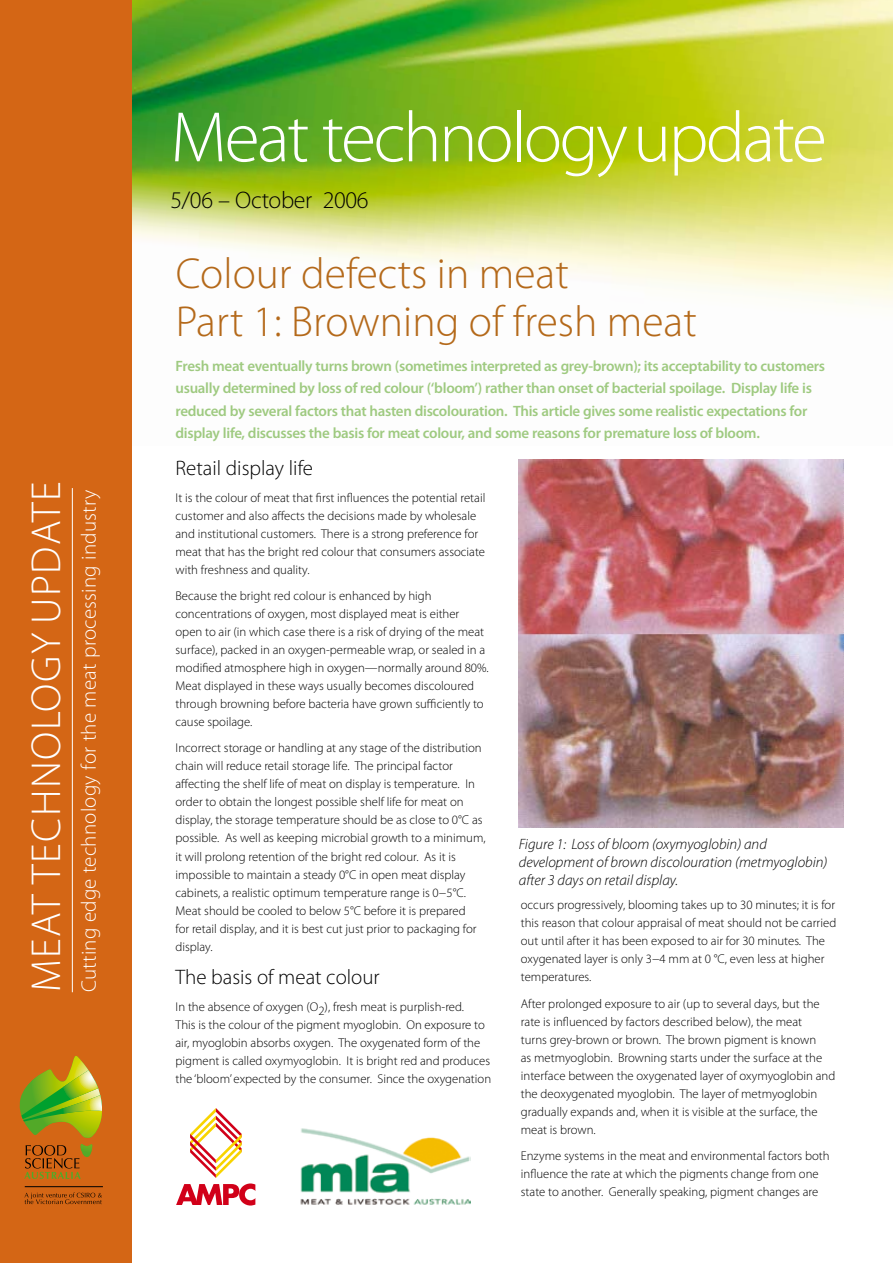
<style>
.page{position:relative;width:893px;height:1263px;background:#fff}
.page>*{position:absolute;margin:0;border:0;box-sizing:border-box;transform-origin:0 0}
.t1{font:300 72px "Myriad Pro";letter-spacing:-.035em;color:#fff}
.t2{font:300 43.5px/48px "Myriad Pro";color:#b4691a}
.t3{font:300 42px "Myriad Pro";letter-spacing:.035em;color:#fff}
.t4{font:300 24px "Myriad Pro";letter-spacing:-.015em;color:#000}
.t5{font:300 21px "Myriad Pro";letter-spacing:.01em;color:#fff}
.t6{font:300 21px "Myriad Pro";color:#000}
.t7{font:600 15px/22.5px "Myriad Pro";letter-spacing:-.02em;color:#9fca81}
.t8{font:italic 300 15px/18px "Myriad Pro";color:#000}
.t9{font:300 12.75px/18px "Myriad Pro";color:#000}
</style>
<div class="page">
<img style="left:132px;top:0;width:761px;height:305px">
<img style="left:300px;top:1128px;width:171px;height:77px">
<svg style="left:176px;top:1108px;width:79px;height:97px"></svg>
<div style="left:0;top:0;width:132px;height:1263px;background:#d46615"></div>
<svg style="left:25px;top:1192px;width:77px;height:12px"></svg>
<hr style="left:25px;top:1186px;width:78px;height:1px;background:#000">
<svg style="left:20px;top:1056px;width:82px;height:123px"></svg>
<hr style="left:72px;top:488px;width:1px;height:504px;background:#fff">
<img style="left:519px;top:459px;width:324px;height:368px">
<h3 class="t3" style="left:21px;top:992px;width:511px;rotate:-90deg">MEAT TECHNOLOGY UPDATE</h3>
<h3 class="t5" style="left:76px;top:992px;width:504px;rotate:-90deg">Cutting edge technology for the meat processing industry</h3>
<h1 class="t1" style="left:171px;top:94px;width:658px">Meat technologyupdate</h1>
<h3 class="t4" style="left:171px;top:185px;width:199px">5/06 – October 2006</h3>
<h2 class="t2" style="left:176px;top:249px;width:522px">Colour defects in meat<br>Part 1: Browning of fresh meat</h2>
<p class="t7" style="left:176px;top:354px;width:651px">Fresh meat eventually turns brown (sometimes interpreted as grey-brown); its acceptability to customers usually determined by loss of red colour (‘bloom’) rather than onset of bacterial spoilage. Display life is reduced by several factors that hasten discolouration. This article gives some realistic expectations for display life, discusses the basis for meat colour, and some reasons for premature loss of bloom.</p>
<h3 class="t6" style="left:176px;top:455px;width:139px">Retail display life</h3>
<p class="t9" style="left:176px;top:488px;width:311px">It is the colour of meat that first influences the potential retail customer and also affects the decisions made by wholesale and institutional customers. There is a strong preference for meat that has the bright red colour that consumers associate with freshness and quality.</p>
<p class="t9" style="left:176px;top:587px;width:315px">Because the bright red colour is enhanced by high concentrations of oxygen, most displayed meat is either open to air (in which case there is a risk of drying of the meat surface), packed in an oxygen-permeable wrap, or sealed in a modified atmosphere high in oxygen—normally around 80%.<br>Meat displayed in these ways usually becomes discoloured through browning before bacteria have grown sufficiently to cause spoilage.</p>
<p class="t9" style="left:176px;top:739px;width:312px">Incorrect storage or handling at any stage of the distribution chain will reduce retail storage life. The principal factor affecting the shelf life of meat on display is temperature. In order to obtain the longest possible shelf life for meat on display, the storage temperature should be as close to 0°C as possible. As well as keeping microbial growth to a minimum, it will prolong retention of the bright red colour. As it is impossible to maintain a steady 0°C in open meat display cabinets, a realistic optimum temperature range is 0−5°C.<br>Meat should be cooled to below 5°C before it is prepared<br>for retail display, and it is best cut just prior to packaging for display.</p>
<h3 class="t6" style="left:176px;top:964px;width:206px">The basis of meat colour</h3>
<p class="t9" style="left:176px;top:997px;width:317px">In the absence of oxygen (O2), fresh meat is purplish-red.<br>This is the colour of the pigment myoglobin. On exposure to air, myoglobin absorbs oxygen. The oxygenated form of the pigment is called oxymyoglobin. It is bright red and produces the ‘bloom’ expected by the consumer. Since the oxygenation</p>
<p class="t8" style="left:519px;top:835px;width:310px">Figure 1: Loss of bloom (oxymyoglobin) and development of brown discolouration (metmyoglobin) after 3 days on retail display.</p>
<p class="t9" style="left:521px;top:896px;width:317px">occurs progressively, blooming takes up to 30 minutes; it is for this reason that colour appraisal of meat should not be carried out until after it has been exposed to air for 30 minutes. The oxygenated layer is only 3−4 mm at 0 °C, even less at higher temperatures.</p>
<p class="t9" style="left:521px;top:994px;width:316px">After prolonged exposure to air (up to several days, but the rate is influenced by factors described below), the meat<br>turns grey-brown or brown. The brown pigment is known<br>as metmyoglobin. Browning starts under the surface at the interface between the oxygenated layer of oxymyoglobin and the deoxygenated myoglobin. The layer of metmyoglobin gradually expands and, when it is visible at the surface, the meat is brown.</p>
<p class="t9" style="left:521px;top:1147px;width:310px">Enzyme systems in the meat and environmental factors both influence the rate at which the pigments change from one state to another. Generally speaking, pigment changes are</p>
</div>
